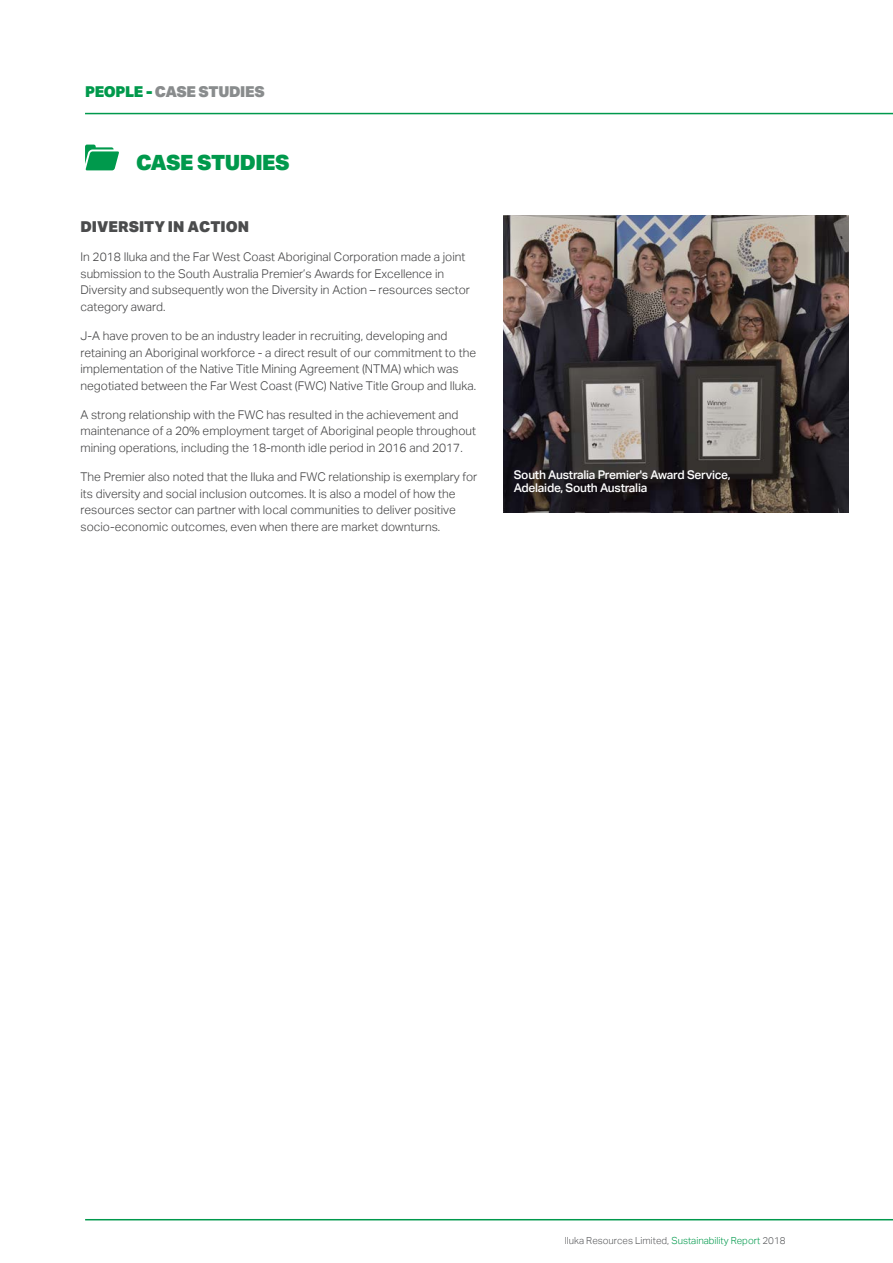
<style>
.page{position:relative;width:893px;height:1263px;background:#fff}
.page>*{position:absolute;margin:0;border:0;box-sizing:border-box;transform-origin:0 0}
.Sub_Section_Heading{font:900 21px "Aktiv Grotesk";letter-spacing:-.025em;color:#00994c}
.Section_Heading{font:900 15px "Aktiv Grotesk";letter-spacing:-.025em;color:#898c8d}
.BODY{font:900 15px "Aktiv Grotesk";color:#4b4c4d}
.BODY-2{font:300 12px/16.5px "Aktiv Grotesk";color:#3e3e3f}
.Footnote{font:500 12px/13.5px "Aktiv Grotesk";letter-spacing:-.02em;color:#fff}
.t1{font:300 9.75px "Aktiv Grotesk";color:#57585a}
.s1{color:#00994c}
</style>
<div class="page">
<img style="left:503px;top:215px;width:346px;height:297px">
<svg style="left:85px;top:145px;width:34px;height:25px"></svg>
<hr style="left:85px;top:1219px;width:808px;height:1px;background:#00994c">
<hr style="left:85px;top:113px;width:808px;height:1px;background:#00994c">
<p class="Section_Heading" style="left:85px;top:82px;width:181px"><span class="s1">PEOPLE -</span> CASE STUDIES</p>
<p class="Sub_Section_Heading" style="left:136px;top:149px;width:155px">CASE STUDIES</p>
<p class="BODY" style="left:81px;top:217px;width:170px">DIVERSITY IN ACTION</p>
<p class="BODY-2" style="left:81px;top:249px;width:391px">In 2018 Iluka and the Far West Coast Aboriginal Corporation made a joint submission to the South Australia Premier’s Awards for Excellence in Diversity and subsequently won the Diversity in Action – resources sector category award.</p>
<p class="BODY-2" style="left:81px;top:328px;width:397px">J-A have proven to be an industry leader in recruiting, developing and retaining an Aboriginal workforce - a direct result of our commitment to the implementation of the Native Title Mining Agreement (NTMA) which was negotiated between the Far West Coast (FWC) Native Title Group and Iluka.</p>
<p class="BODY-2" style="left:81px;top:406px;width:397px">A strong relationship with the FWC has resulted in the achievement and maintenance of a 20% employment target of Aboriginal people throughout mining operations, including the 18-month idle period in 2016 and 2017.</p>
<p class="BODY-2" style="left:81px;top:469px;width:398px">The Premier also noted that the Iluka and FWC relationship is exemplary for its diversity and social inclusion outcomes. It is also a model of how the resources sector can partner with local communities to deliver positive socio-economic outcomes, even when there are market downturns.</p>
<p class="Footnote" style="left:514px;top:468px;width:218px">South Australia Premier's Award Service,<br>Adelaide, South Australia</p>
<p class="t1" style="left:565px;top:1234px;width:222px">lluka Resources Limited, <span class="s1">Sustainability Report</span> 2018</p>
</div>
